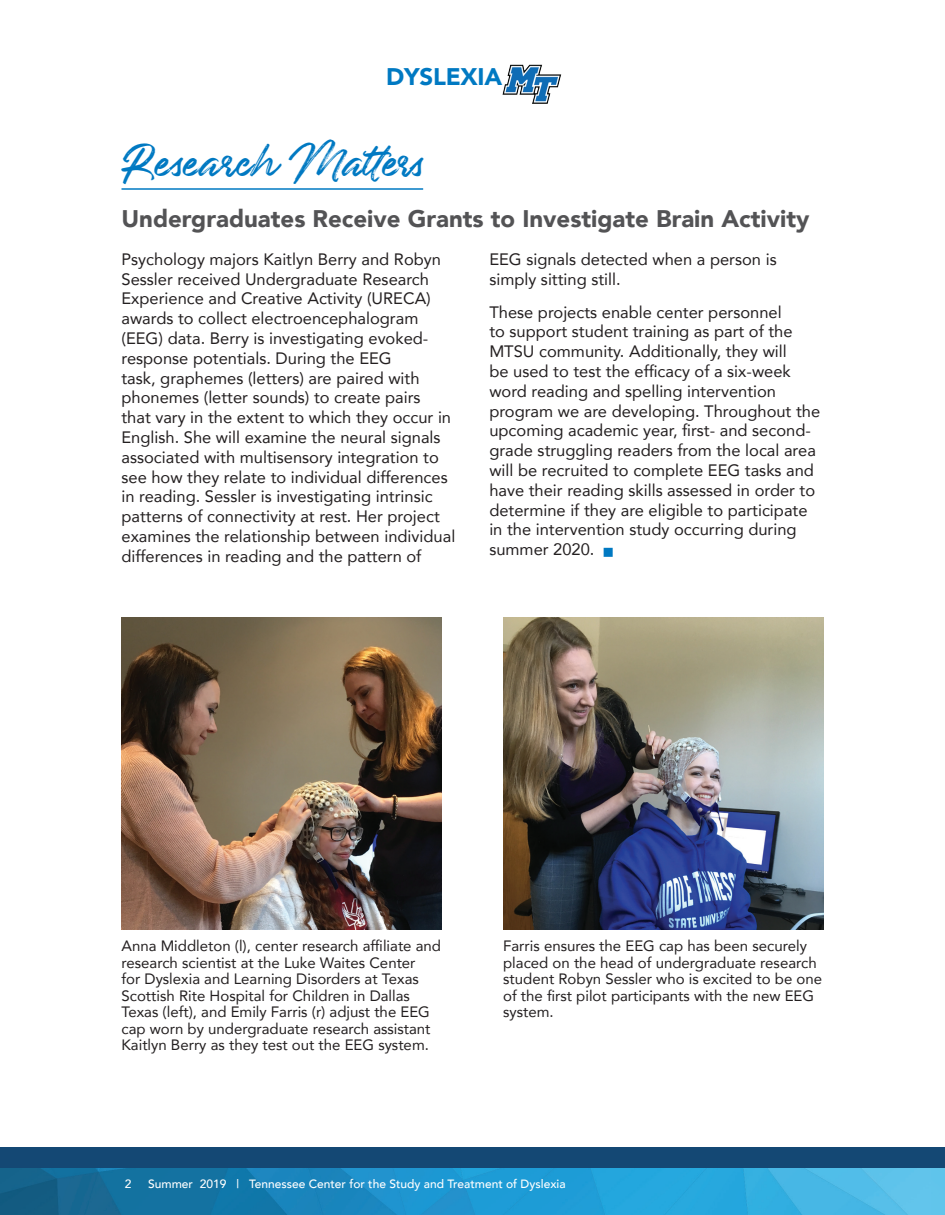
<style>
.page{position:relative;width:945px;height:1215px;background:#fff}
.page>*{position:absolute;margin:0;border:0;box-sizing:border-box;transform-origin:0 0}
.t1{font:36px "Underland";color:#0079c2}
.t2{font:900 24px "Avenir";color:#535355}
.t3{font:900 24px "Avenir";letter-spacing:-.01em;color:#0079c2}
.t4{font:16.5px/19.8px "Avenir";color:#231f20}
.t5{font:15px/16.5px "Avenir";color:#231f20}
.t6{font:500 12px "Avenir";color:#fff}
</style>
<div class="page">
<img style="left:502px;top:65px;width:59px;height:38px">
<hr style="left:122px;top:188px;width:301px;height:2px;background:#0079c2">
<img style="left:0;top:1168px;width:945px;height:47px">
<div style="left:0;top:1148px;width:932px;height:20px;background:#144874"></div>
<div style="left:932px;top:1148px;width:13px;height:20px;background:#144874"></div>
<img style="left:122px;top:617px;width:319px;height:312px">
<img style="left:503px;top:617px;width:321px;height:312px">
<h2 class="t3" style="left:386px;top:56px;width:118px">DYSLEXIA</h2>
<h1 class="t1" style="left:122px;top:142px;width:303px">Research Matters</h1>
<h2 class="t2" style="left:122px;top:198px;width:690px">Undergraduates Receive Grants to Investigate Brain Activity</h2>
<p class="t4" style="left:122px;top:249px;width:335px">Psychology majors Kaitlyn Berry and Robyn Sessler received Undergraduate Research Experience and Creative Activity (URECA) awards to collect electroencephalogram (EEG) data. Berry is investigating evoked&shy;response potentials. During the EEG<br>task, graphemes (letters) are paired with phonemes (letter sounds) to create pairs<br>that vary in the extent to which they occur in English. She will examine the neural signals associated with multisensory integration to see how they relate to individual differences in reading. Sessler is investigating intrinsic patterns of connectivity at rest. Her project examines the relationship between individual differences in reading and the pattern of</p>
<p class="t4" style="left:489px;top:249px;width:289px">EEG signals detected when a person is simply sitting still.</p>
<p class="t4" style="left:489px;top:301px;width:332px">These projects enable center personnel<br>to support student training as part of the MTSU community. Additionally, they will<br>be used to test the efficacy of a six-week word reading and spelling intervention program we are developing. Throughout the upcoming academic year, first- and second&shy;grade struggling readers from the local area will be recruited to complete EEG tasks and have their reading skills assessed in order to determine if they are eligible to participate in the intervention study occurring during summer 2020.</p>
<p class="t5" style="left:122px;top:937px;width:321px">Anna Middleton (l), center research affiliate and research scientist at the Luke Waites Center<br>for Dyslexia and Learning Disorders at Texas Scottish Rite Hospital for Children in Dallas Texas (left), and Emily Farris (r) adjust the EEG cap worn by undergraduate research assistant Kaitlyn Berry as they test out the EEG system.</p>
<p class="t5" style="left:503px;top:937px;width:321px">Farris ensures the EEG cap has been securely placed on the head of undergraduate research student Robyn Sessler who is excited to be one of the first pilot participants with the new EEG system.</p>
<p class="t6" style="left:125px;top:1173px;width:8px">2</p>
<p class="t6" style="left:148px;top:1173px;width:419px">Summer 2019 | Tennessee Center for the Study and Treatment of Dyslexia</p>
</div>
